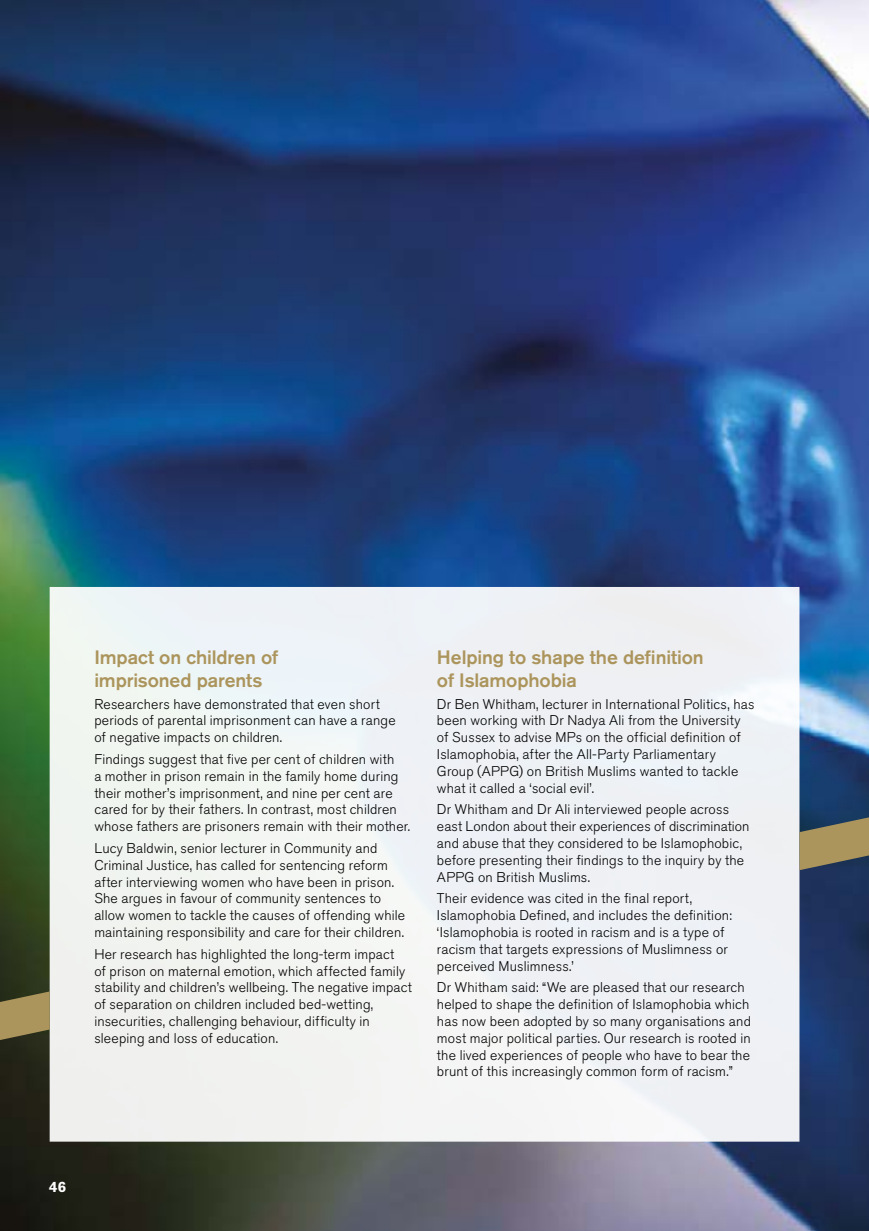
<style>
.page{position:relative;width:869px;height:1231px;background:#fff}
.page>*{position:absolute;margin:0;border:0;box-sizing:border-box;transform-origin:0 0}
.t1{font:500 19.25px/22.8px "Akzidenz Grotesk Pro";letter-spacing:-.005em;color:#ac955c}
.t2{font:700 14.88px "Akzidenz Grotesk Pro";color:#fff}
.t3{font:300 14px/16.8px "Akzidenz Grotesk Pro";letter-spacing:.015em;color:#000}
</style>
<div class="page">
<img style="left:0;top:0;width:868px;height:1230px">
<div style="left:50px;top:587px;width:749px;height:554px;background:#eff2f4"></div>
<svg style="left:0;top:817px;width:868px;height:222px;fill:#eff1f3"></svg>
<h1 class="t1" style="left:94px;top:645px;width:185px">Impact on children of imprisoned parents</h1>
<p class="t3" style="left:94px;top:695px;width:303px">Researchers have demonstrated that even short periods of parental imprisonment can have a range of negative impacts on children.</p>
<p class="t3" style="left:94px;top:750px;width:317px">Findings suggest that five per cent of children with<br>a mother in prison remain in the family home during their mother’s imprisonment, and nine per cent are cared for by their fathers. In contrast, most children whose fathers are prisoners remain with their mother.</p>
<p class="t3" style="left:94px;top:839px;width:312px">Lucy Baldwin, senior lecturer in Community and Criminal Justice, has called for sentencing reform after interviewing women who have been in prison.<br>She argues in favour of community sentences to allow women to tackle the causes of offending while maintaining responsibility and care for their children.</p>
<p class="t3" style="left:94px;top:945px;width:319px">Her research has highlighted the long-term impact<br>of prison on maternal emotion, which affected family stability and children’s wellbeing. The negative impact of separation on children included bed-wetting, insecurities, challenging behaviour, difficulty in sleeping and loss of education.</p>
<h1 class="t1" style="left:437px;top:645px;width:268px">Helping to shape the definition of Islamophobia</h1>
<p class="t3" style="left:437px;top:695px;width:319px">Dr Ben Whitham, lecturer in International Politics, has been working with Dr Nadya Ali from the University of Sussex to advise MPs on the official definition of Islamophobia, after the All-Party Parliamentary Group (APPG) on British Muslims wanted to tackle what it called a ‘social evil’.</p>
<p class="t3" style="left:437px;top:801px;width:314px">Dr Whitham and Dr Ali interviewed people across east London about their experiences of discrimination and abuse that they considered to be Islamophobic, before presenting their findings to the inquiry by the APPG on British Muslims.</p>
<p class="t3" style="left:437px;top:890px;width:296px">Their evidence was cited in the final report, Islamophobia Defined, and includes the definition: ‘Islamophobia is rooted in racism and is a type of racism that targets expressions of Muslimness or perceived Muslimness.’</p>
<p class="t3" style="left:437px;top:979px;width:315px">Dr Whitham said: “We are pleased that our research helped to shape the definition of Islamophobia which has now been adopted by so many organisations and most major political parties. Our research is rooted in the lived experiences of people who have to bear the brunt of this increasingly common form of racism.”</p>
<p class="t2" style="left:49px;top:1176px;width:19px">46</p>
</div>
